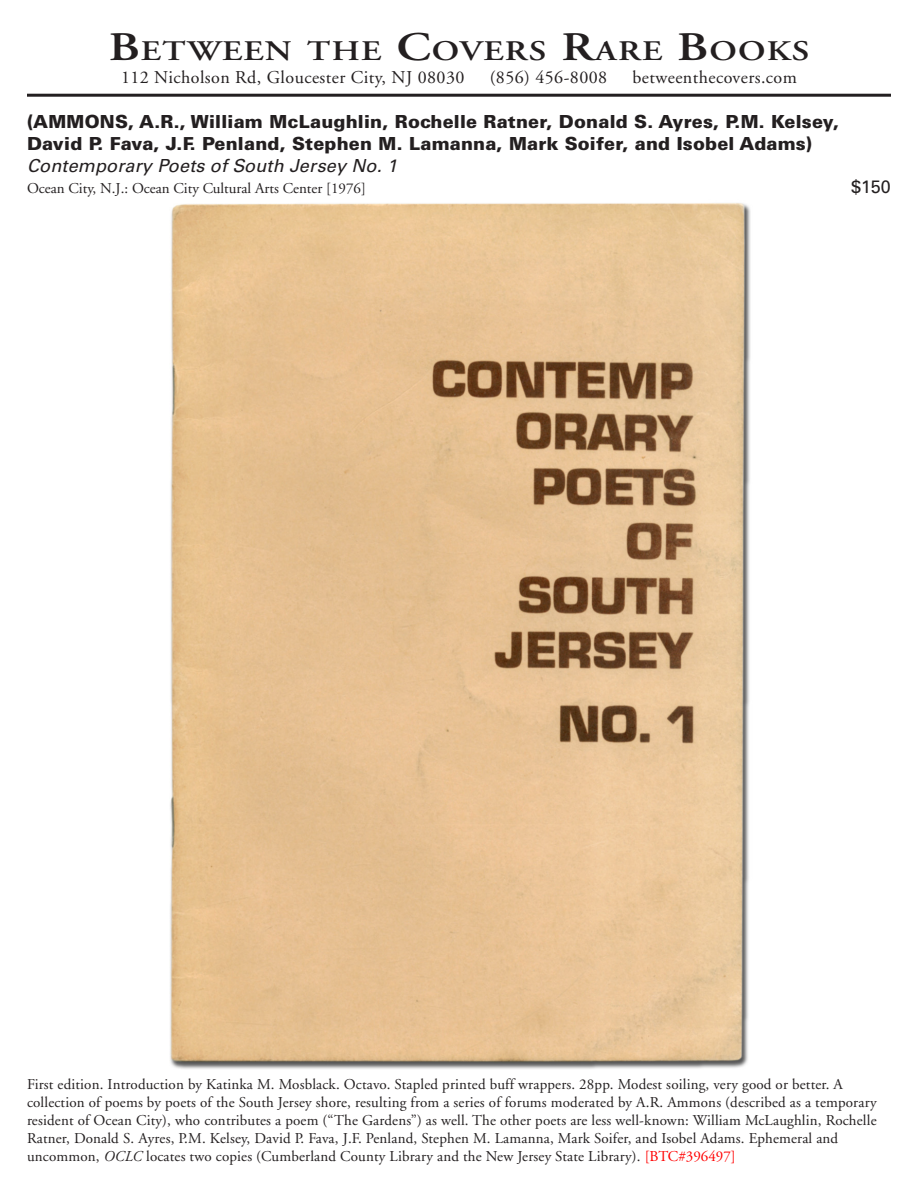
<style>
.page{position:relative;width:918px;height:1188px;background:#fff}
.page>*{position:absolute;margin:0;border:0;box-sizing:border-box;transform-origin:0 0}
.t1{font:600 28.35px "Adobe Garamond";letter-spacing:.035em;color:#231f20;scale:1.22 1}
.t2{font:900 18px/21.6px "Univers";letter-spacing:.01em;color:#231f20}
.t3{font:18px "Adobe Garamond";letter-spacing:.025em;color:#231f20}
.t4{font:italic 18px "Univers";letter-spacing:.01em;color:#231f20}
.t5{font:18px "Univers";color:#231f20}
.t6{font:15px/18px "Adobe Garamond";letter-spacing:.01em;color:#231f20}
.s1{font-size:40.5px}
.s2{font-style:italic}
.s3{color:#f00}
</style>
<div class="page">
<hr style="left:27px;top:94px;width:864px;height:3px;background:#231f20">
<img style="left:170px;top:203px;width:581px;height:866px">
<p class="t1" style="left:109px;top:35px;width:576px"><span class="s1">B</span>ETWEEN THE <span class="s1">C</span>OVERS <span class="s1">R</span>ARE <span class="s1">B</span>OOKS</p>
<p class="t3" style="left:121px;top:67px;width:345px">112 Nicholson Rd, Gloucester City, NJ 08030</p>
<p class="t3" style="left:490px;top:67px;width:119px">(856) 456-8008</p>
<p class="t3" style="left:633px;top:67px;width:166px">betweenthecovers.com</p>
<p class="t2" style="left:27px;top:111px;width:814px">(AMMONS, A.R., William McLaughlin, Rochelle Ratner, Donald S. Ayres, P.M. Kelsey,<br>David P. Fava, J.F. Penland, Stephen M. Lamanna, Mark Soifer, and Isobel Adams)</p>
<p class="t4" style="left:27px;top:155px;width:372px">Contemporary Poets of South Jersey No. 1</p>
<p class="t6" style="left:27px;top:180px;width:340px">Ocean City, N.J.: Ocean City Cultural Arts Center [1976]</p>
<p class="t5" style="left:851px;top:176px;width:41px">$150</p>
<p class="t6" style="left:27px;top:1076px;width:851px">First edition. Introduction by Katinka M. Mosblack. Octavo. Stapled printed buff wrappers. 28pp. Modest soiling, very good or better. A collection of poems by poets of the South Jersey shore, resulting from a series of forums moderated by A.R. Ammons (described as a temporary resident of Ocean City), who contributes a poem (“The Gardens”) as well. The other poets are less well-known: William McLaughlin, Rochelle Ratner, Donald S. Ayres, P.M. Kelsey, David P. Fava, J.F. Penland, Stephen M. Lamanna, Mark Soifer, and Isobel Adams. Ephemeral and uncommon, <span class="s2">OCLC</span> locates two copies (Cumberland County Library and the New Jersey State Library). <span class="s3">[BTC#396497]</span></p>
</div>
